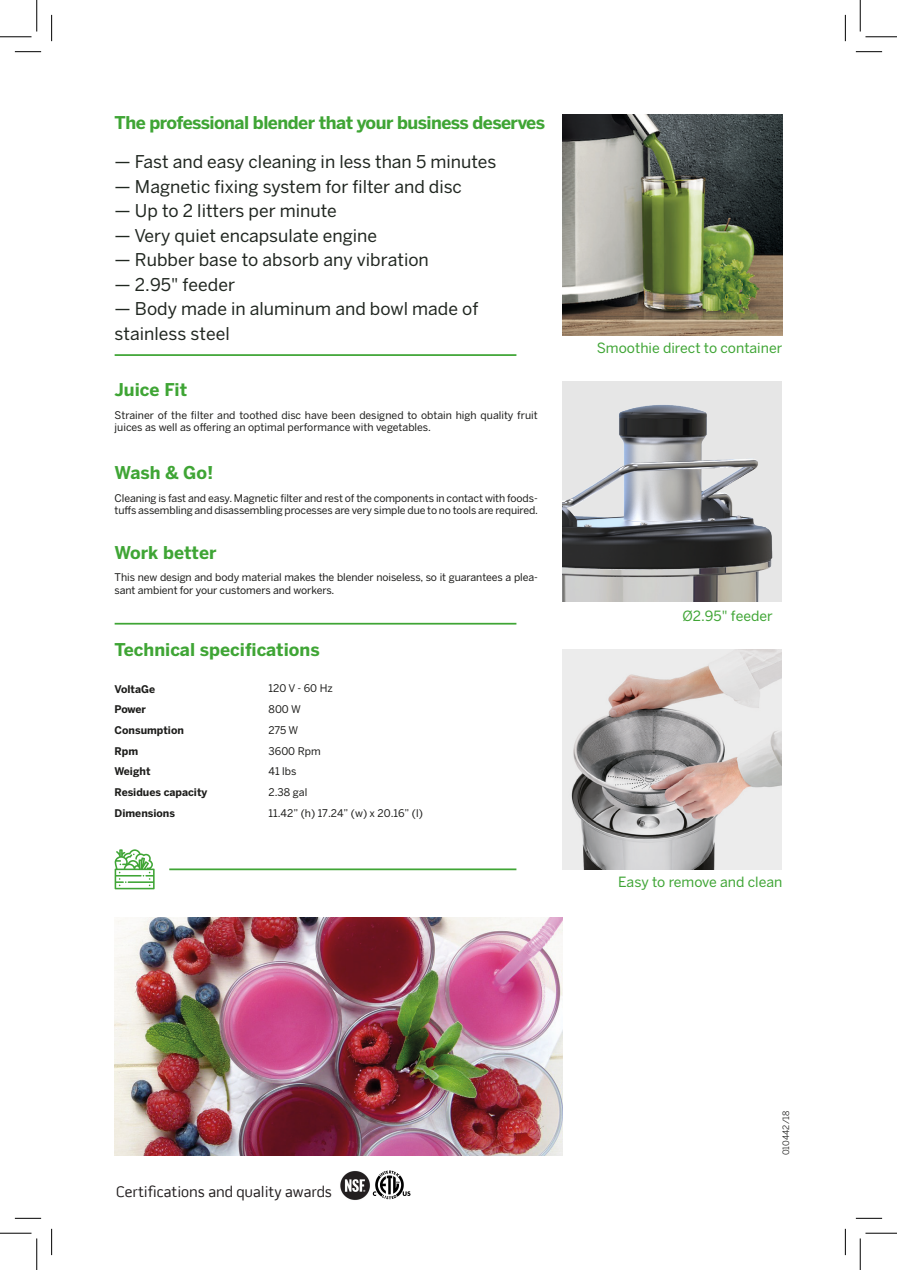
<style>
.page{position:relative;width:897px;height:1270px;background:#fff}
.page>*{position:absolute;margin:0;border:0;box-sizing:border-box;transform-origin:0 0}
.t1{font:17.5px/24.5px "Benton Sans";color:#212721}
.t2{font:700 17.5px "Benton Sans";letter-spacing:-.03em;color:#3fa535}
.t3{font:700 17.5px "Benton Sans";color:#3fa535}
.t4{font:15.75px "Pill Gothic 600 mg";color:#231f20}
.t5{font:14px "Benton Sans";color:#3fa535}
.t6{font:10.5px/20.7px "Benton Sans";letter-spacing:-.01em;color:#1d1d1b}
.t7{font:700 10.5px "Benton Sans";color:#1d1d1b}
.t8{font:8.75px "Benton Sans";color:#1d1d1b}
</style>
<div class="page">
<img style="left:563px;top:115px;width:219px;height:220px">
<img style="left:563px;top:649px;width:219px;height:220px">
<hr style="left:169px;top:868px;width:347px;height:2px;background:#3fa535">
<hr style="left:115px;top:622px;width:401px;height:2px;background:#3fa535">
<hr style="left:115px;top:354px;width:401px;height:2px;background:#3fa535">
<img style="left:563px;top:384px;width:219px;height:217px">
<svg style="left:115px;top:849px;width:40px;height:40px"></svg>
<img style="left:115px;top:917px;width:448px;height:237px">
<svg style="left:15px;top:51px;width:26px;height:1px"></svg>
<svg style="left:856px;top:51px;width:26px;height:1px"></svg>
<svg style="left:15px;top:1217px;width:26px;height:1px"></svg>
<svg style="left:856px;top:1217px;width:26px;height:1px"></svg>
<svg style="left:51px;top:15px;width:1px;height:26px"></svg>
<svg style="left:51px;top:1228px;width:1px;height:26px"></svg>
<svg style="left:845px;top:15px;width:1px;height:26px"></svg>
<svg style="left:845px;top:1228px;width:1px;height:26px"></svg>
<hr style="left:0;top:36px;width:32px;height:1px;background:#000">
<hr style="left:865px;top:36px;width:32px;height:1px;background:#000">
<hr style="left:0;top:1232px;width:32px;height:1px;background:#000">
<hr style="left:865px;top:1232px;width:32px;height:1px;background:#000">
<hr style="left:36px;top:0;width:1px;height:32px;background:#000">
<hr style="left:36px;top:1238px;width:1px;height:31px;background:#000">
<hr style="left:860px;top:0;width:1px;height:32px;background:#000">
<hr style="left:860px;top:1238px;width:1px;height:31px;background:#000">
<img style="left:340px;top:1171px;width:30px;height:29px">
<img style="left:372px;top:1170px;width:38px;height:30px">
<p class="t2" style="left:115px;top:112px;width:432px">The professional blender that your business deserves</p>
<p class="t1" style="left:115px;top:149px;width:383px">— Fast and easy cleaning in less than 5 minutes</p>
<p class="t1" style="left:115px;top:174px;width:349px">— Magnetic fixing system for filter and disc</p>
<p class="t1" style="left:115px;top:198px;width:224px">— Up to 2 litters per minute</p>
<p class="t1" style="left:115px;top:223px;width:264px">— Very quiet encapsulate engine</p>
<p class="t1" style="left:115px;top:247px;width:316px">— Rubber base to absorb any vibration</p>
<p class="t1" style="left:115px;top:272px;width:122px">— 2.95" feeder</p>
<p class="t1" style="left:115px;top:296px;width:365px">— Body made in aluminum and bowl made of stainless steel</p>
<p class="t3" style="left:115px;top:379px;width:74px">Juice Fit</p>
<p class="t6" style="left:115px;top:408px;width:425px;line-height:12.6px">Strainer of the filter and toothed disc have been designed to obtain high quality fruit juices as well as offering an optimal performance with vegetables.</p>
<p class="t2" style="left:115px;top:462px;width:100px">Wash &amp; Go!</p>
<p class="t6" style="left:115px;top:491px;width:425px;line-height:12.6px">Cleaning is fast and easy. Magnetic filter and rest of the components in contact with foods&shy;tuffs assembling and disassembling processes are very simple due to no tools are required.</p>
<p class="t3" style="left:115px;top:542px;width:103px">Work better</p>
<p class="t6" style="left:115px;top:571px;width:425px;line-height:12.6px">This new design and body material makes the blender noiseless, so it guarantees a plea&shy;sant ambient for your customers and workers.</p>
<p class="t3" style="left:115px;top:639px;width:207px">Technical specifications</p>
<p class="t7" style="left:115px;top:682px;width:42px">VoltaGe</p>
<p class="t7" style="left:115px;top:703px;width:33px">Power</p>
<p class="t7" style="left:115px;top:723px;width:71px">Consumption</p>
<p class="t7" style="left:115px;top:744px;width:25px">Rpm</p>
<p class="t7" style="left:115px;top:765px;width:37px">Weight</p>
<p class="t7" style="left:115px;top:785px;width:94px">Residues capacity</p>
<p class="t7" style="left:115px;top:806px;width:62px">Dimensions</p>
<p class="t6" style="left:269px;top:678px;width:156px">120 V - 60 Hz<br>800 W<br>275 W<br>3600 Rpm<br>41 lbs<br>2.38 gal<br>11.42” (h) 17.24” (w) x 20.16” (l)</p>
<p class="t5" style="left:597px;top:339px;width:187px">Smoothie direct to container</p>
<p class="t5" style="left:682px;top:608px;width:92px">Ø2.95" feeder</p>
<p class="t5" style="left:618px;top:873px;width:166px">Easy to remove and clean</p>
<h2 class="t4" style="left:116px;top:1182px;width:217px">Certifications and quality awards</h2>
<p class="t8" style="left:781px;top:1154px;width:46px;rotate:-90deg">010442/18</p>
</div>
